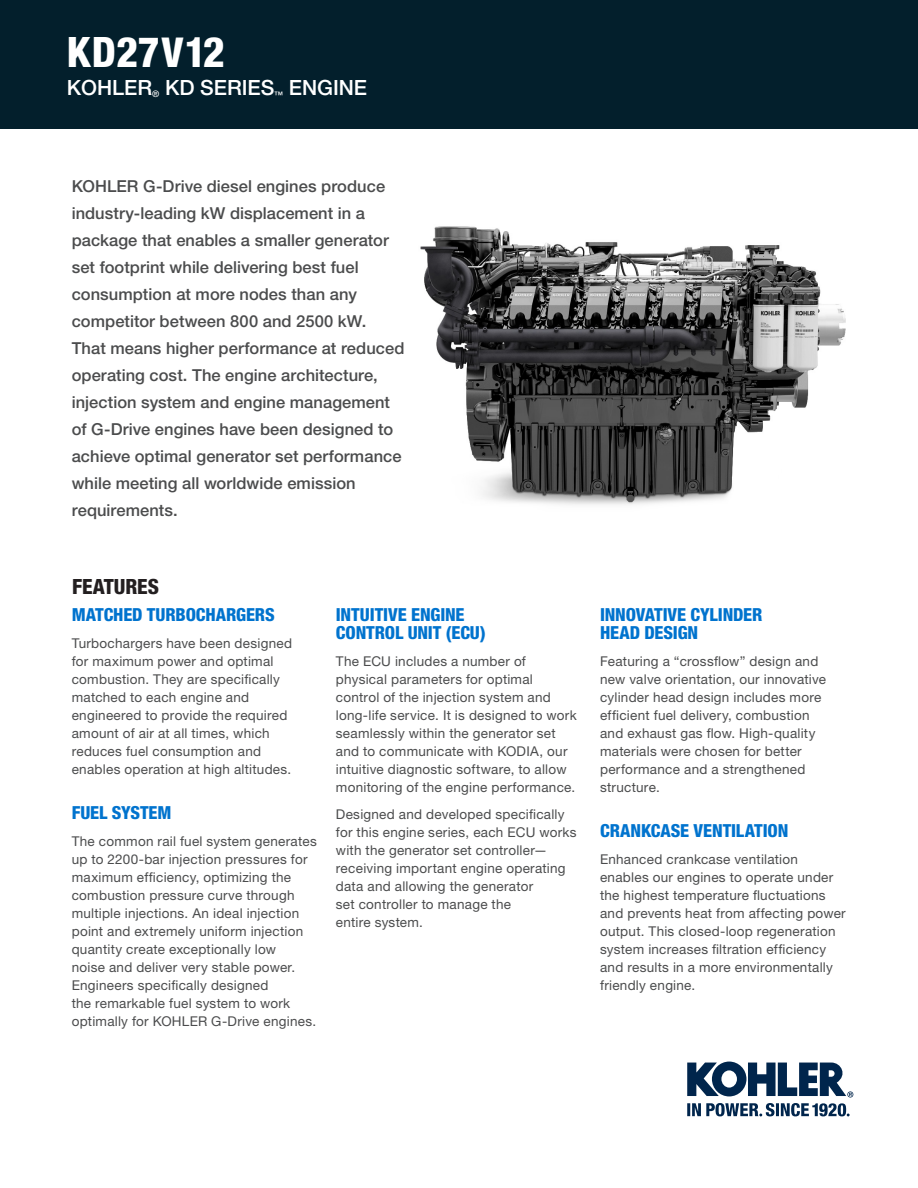
<style>
.page{position:relative;width:918px;height:1188px;background:#fff}
.page>*{position:absolute;margin:0;border:0;box-sizing:border-box;transform-origin:0 0}
.t1{font:800 condensed 42px "Helvetica Neue LT Pro";color:#fff}
.t2{font:500 21px "Helvetica Neue LT Pro";letter-spacing:-.005em;color:#fff}
.Subhead{font:800 condensed 21px "Helvetica Neue LT Pro";letter-spacing:-.01em;color:#231f20}
.Smaller_Subhead{font:800 condensed 18px/18px "Helvetica Neue LT Pro";letter-spacing:-.005em;color:#0073ce}
.Opening_Body_Copy{font:500 16.5px/27px "Helvetica Neue LT Pro";letter-spacing:.005em;color:#4b4c4d}
.Smaller_Subhead-2{font:13.5px/18px "Helvetica Neue LT Pro";letter-spacing:.02em;color:#4b4c4d}
.t3{font:500 9px "Helvetica Neue LT Pro";color:#fff}
.s1{font-size:41.25px}
</style>
<div class="page">
<svg style="left:687px;top:1062px;width:166px;height:54px"></svg>
<img style="left:420px;top:226px;width:426px;height:279px">
<div style="left:0;top:0;width:918px;height:129px;background:#031f2c"></div>
<p class="t1" style="left:67px;top:26px;width:159px">KD27<span class="s1">V</span>12</p>
<p class="t2" style="left:67px;top:75px;width:87px">KOHLER</p>
<p class="t3" style="left:152px;top:88px;width:9px">®</p>
<p class="t2" style="left:165px;top:75px;width:111px">KD SERIES</p>
<p class="t3" style="left:274px;top:90px;width:10px">™</p>
<p class="t2" style="left:289px;top:75px;width:80px">ENGINE</p>
<p class="Opening_Body_Copy" style="left:72px;top:172px;width:334px">KOHLER G-Drive diesel engines produce industry-leading kW displacement in a package that enables a smaller generator set footprint while delivering best fuel consumption at more nodes than any competitor between 800 and 2500 kW.<br>That means higher performance at reduced operating cost. The engine architecture, injection system and engine management of G-Drive engines have been designed to achieve optimal generator set performance while meeting all worldwide emission requirements.</p>
<p class="Subhead" style="left:72px;top:574px;width:88px">FEATURES</p>
<p class="Smaller_Subhead" style="left:72px;top:605px;width:204px">MATCHED TURBOCHARGERS</p>
<p class="Smaller_Subhead-2" style="left:72px;top:634px;width:222px">Turbochargers have been designed for maximum power and optimal combustion. They are specifically matched to each engine and engineered to provide the required amount of air at all times, which reduces fuel consumption and enables operation at high altitudes.</p>
<p class="Smaller_Subhead" style="left:72px;top:803px;width:101px">FUEL SYSTEM</p>
<p class="Smaller_Subhead-2" style="left:72px;top:832px;width:247px">The common rail fuel system generates up to 2200-bar injection pressures for maximum efficiency, optimizing the combustion pressure curve through multiple injections. An ideal injection point and extremely uniform injection quantity create exceptionally low<br>noise and deliver very stable power.<br>Engineers specifically designed<br>the remarkable fuel system to work optimally for KOHLER G-Drive engines.</p>
<p class="Smaller_Subhead" style="left:336px;top:605px;width:151px">INTUITIVE ENGINE<br>CONTROL UNIT (ECU)</p>
<p class="Smaller_Subhead-2" style="left:336px;top:652px;width:242px">The ECU includes a number of physical parameters for optimal control of the injection system and long-life service. It is designed to work seamlessly within the generator set and to communicate with KODIA, our intuitive diagnostic software, to allow monitoring of the engine performance.</p>
<p class="Smaller_Subhead-2" style="left:336px;top:805px;width:242px">Designed and developed specifically for this engine series, each ECU works with the generator set controller— receiving important engine operating data and allowing the generator<br>set controller to manage the<br>entire system.</p>
<p class="Smaller_Subhead" style="left:600px;top:605px;width:164px">INNOVATIVE CYLINDER<br>HEAD DESIGN</p>
<p class="Smaller_Subhead-2" style="left:600px;top:652px;width:228px">Featuring a “crossflow” design and new valve orientation, our innovative cylinder head design includes more efficient fuel delivery, combustion and exhaust gas flow. High-quality materials were chosen for better performance and a strengthened structure.</p>
<p class="Smaller_Subhead" style="left:600px;top:821px;width:190px">CRANKCASE VENTILATION</p>
<p class="Smaller_Subhead-2" style="left:600px;top:850px;width:247px">Enhanced crankcase ventilation enables our engines to operate under the highest temperature fluctuations and prevents heat from affecting power output. This closed-loop regeneration system increases filtration efficiency and results in a more environmentally friendly engine.</p>
</div>
